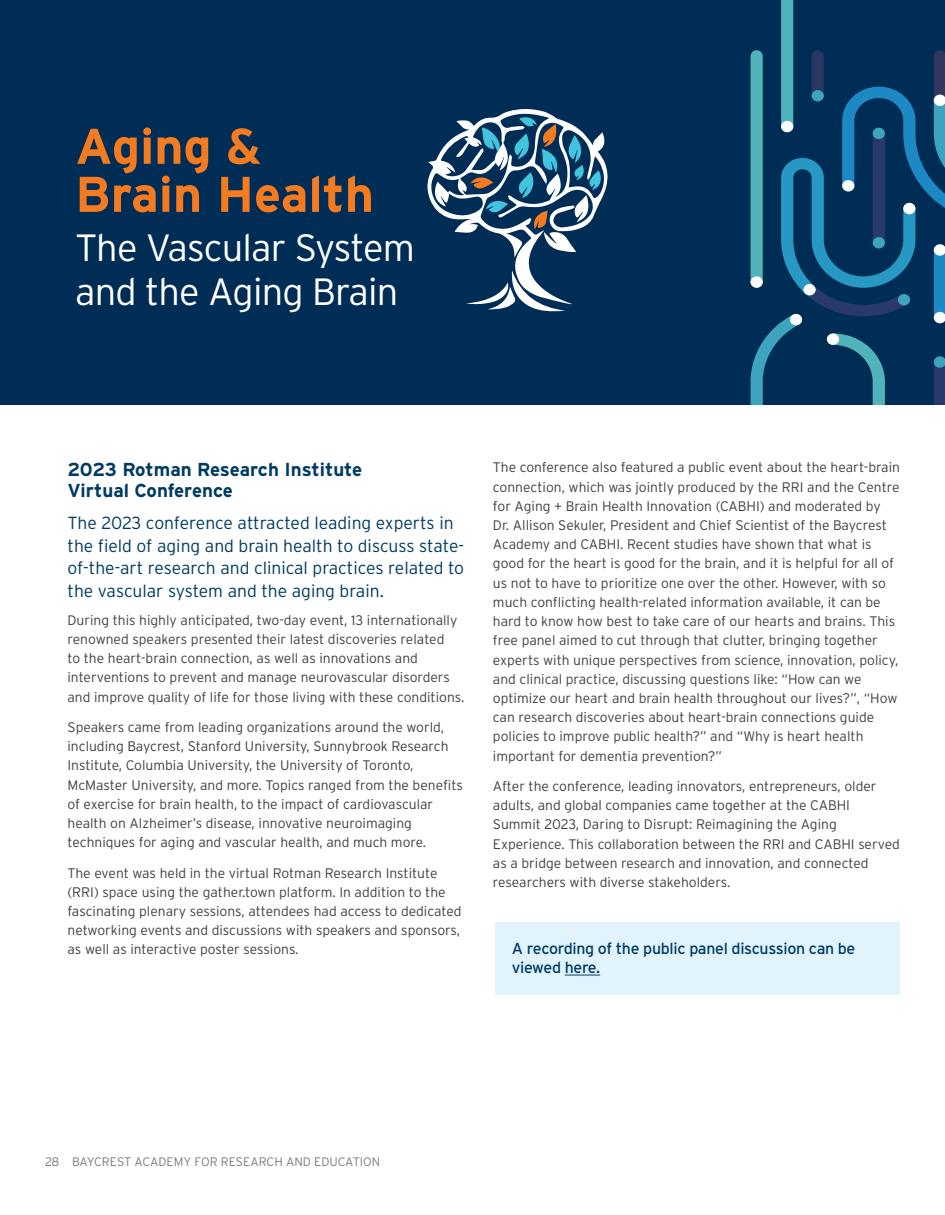
<style>
.page{position:relative;width:945px;height:1215px;background:#fff}
.page>*{position:absolute;margin:0;border:0;box-sizing:border-box;transform-origin:0 0}
.t1{font:700 50.12px/48.1px "Interstate";color:#f47b20}
.t2{font:300 37.88px/43.9px "Interstate";letter-spacing:-.02em;color:#fff}
.t3{font:700 18.75px/21.2px "Interstate";letter-spacing:-.005em;color:#003b63}
.t4{font:300 17.5px/22.5px "Interstate";color:#003b63}
.t5{font:16px/19.2px "Interstate";letter-spacing:-.02em;color:#003b63}
.t6{font:300 13.88px/19.2px "Interstate";color:#414042}
.t7{font:300 12.25px "Interstate";color:#7b7c7f}
</style>
<div class="page">
<div style="left:0;top:0;width:945px;height:405px;background:#002d56"></div>
<svg style="left:781px;top:0;width:13px;height:17px"></svg>
<svg style="left:750px;top:17px;width:195px;height:388px"></svg>
<div style="left:903px;top:203px;width:12px;height:11px;background:#fff;border-radius:50%"></div>
<div style="left:842px;top:180px;width:12px;height:11px;background:#fff;border-radius:50%"></div>
<div style="left:781px;top:121px;width:12px;height:11px;background:#fff;border-radius:50%"></div>
<div style="left:751px;top:276px;width:12px;height:12px;background:#fff;border-radius:50%"></div>
<div style="left:803px;top:284px;width:13px;height:11px;background:#fff;border-radius:50%"></div>
<div style="left:790px;top:314px;width:12px;height:11px;background:#fff;border-radius:50%"></div>
<div style="left:827px;top:333px;width:12px;height:12px;background:#fff;border-radius:50%"></div>
<svg style="left:427px;top:109px;width:181px;height:203px"></svg>
<div style="left:495px;top:922px;width:405px;height:73px;background:#e1f4fd"></div>
<hr style="left:565px;top:975px;width:35px;height:1px;background:#003b63">
<h1 class="t1" style="left:75px;top:122px;width:300px">Aging &amp;<br>Brain Health</h1>
<h2 class="t2" style="left:75px;top:226px;width:341px">The Vascular System and the Aging Brain</h2>
<h3 class="t3" style="left:68px;top:459px;width:296px">2023 Rotman Research Institute<br>Virtual Conference</h3>
<p class="t4" style="left:68px;top:511px;width:398px">The 2023 conference attracted leading experts in the field of aging and brain health to discuss state&shy;of-the-art research and clinical practices related to the vascular system and the aging brain.</p>
<p class="t6" style="left:68px;top:610px;width:398px">During this highly anticipated, two-day event, 13 internationally renowned speakers presented their latest discoveries related<br>to the heart-brain connection, as well as innovations and interventions to prevent and manage neurovascular disorders and improve quality of life for those living with these conditions.</p>
<p class="t6" style="left:68px;top:717px;width:397px">Speakers came from leading organizations around the world, including Baycrest, Stanford University, Sunnybrook Research Institute, Columbia University, the University of Toronto, McMaster University, and more. Topics ranged from the benefits of exercise for brain health, to the impact of cardiovascular health on Alzheimer’s disease, innovative neuroimaging techniques for aging and vascular health, and much more.</p>
<p class="t6" style="left:68px;top:863px;width:396px">The event was held in the virtual Rotman Research Institute (RRI) space using the gather.town platform. In addition to the fascinating plenary sessions, attendees had access to dedicated networking events and discussions with speakers and sponsors, as well as interactive poster sessions.</p>
<p class="t6" style="left:493px;top:458px;width:409px">The conference also featured a public event about the heart-brain connection, which was jointly produced by the RRI and the Centre for Aging + Brain Health Innovation (CABHI) and moderated by Dr. Allison Sekuler, President and Chief Scientist of the Baycrest Academy and CABHI. Recent studies have shown that what is good for the heart is good for the brain, and it is helpful for all of us not to have to prioritize one over the other. However, with so much conflicting health-related information available, it can be hard to know how best to take care of our hearts and brains. This free panel aimed to cut through that clutter, bringing together experts with unique perspectives from science, innovation, policy, and clinical practice, discussing questions like: “How can we optimize our heart and brain health throughout our lives?”, “How can research discoveries about heart-brain connections guide policies to improve public health?” and “Why is heart health important for dementia prevention?”</p>
<p class="t6" style="left:493px;top:776px;width:408px">After the conference, leading innovators, entrepreneurs, older adults, and global companies came together at the CABHI Summit 2023, Daring to Disrupt: Reimagining the Aging Experience. This collaboration between the RRI and CABHI served as a bridge between research and innovation, and connected researchers with diverse stakeholders.</p>
<p class="t5" style="left:512px;top:938px;width:345px">A recording of the public panel discussion can be viewed here.</p>
<p class="t7" style="left:45px;top:1154px;width:337px">28 BAYCREST ACADEMY FOR RESEARCH AND EDUCATION</p>
</div>
